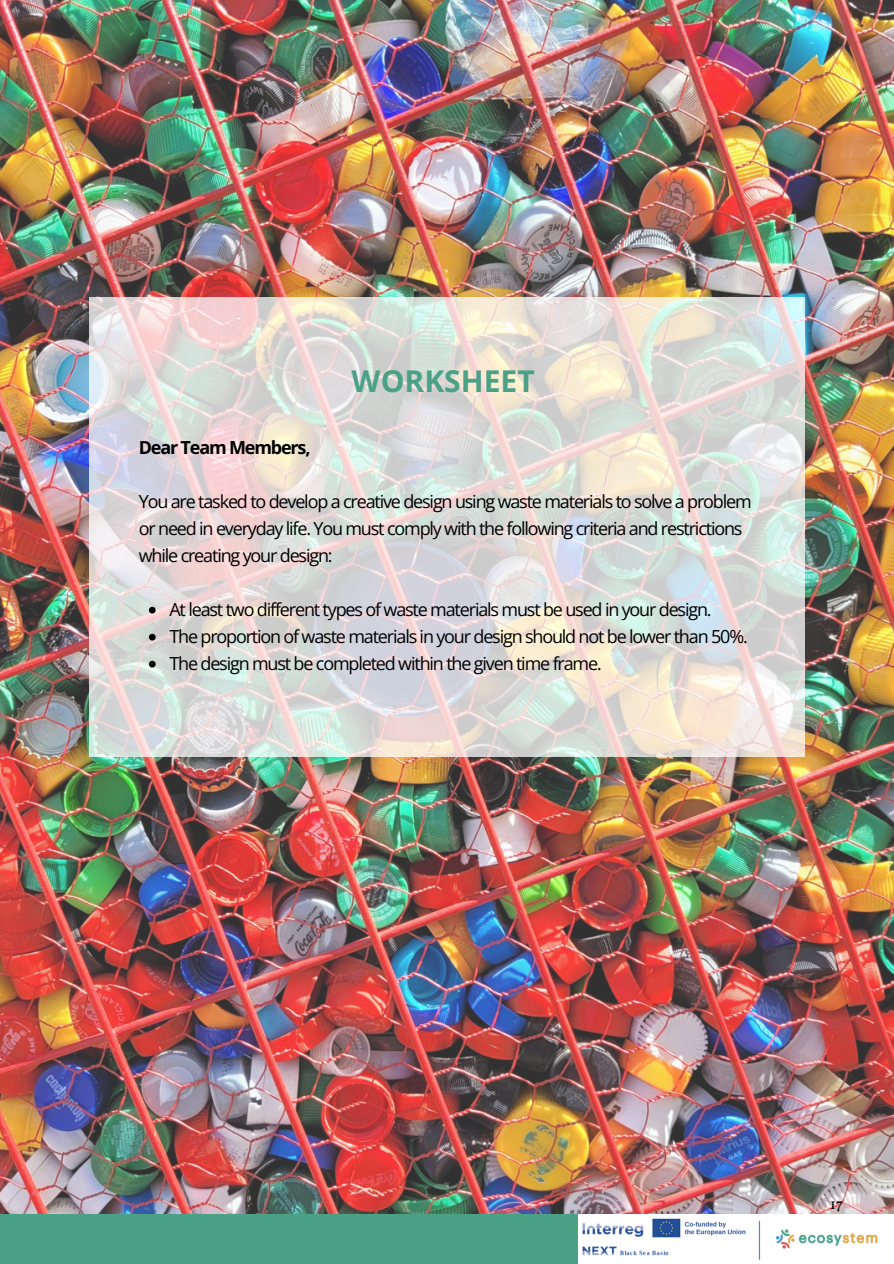
<style>
.page{position:relative;width:894px;height:1264px;background:#fff}
.page>*{position:absolute;margin:0;border:0;box-sizing:border-box;transform-origin:0 0}
.t1{font:700 30px "Open Sans";color:#4aa186}
.t2{font:18px/27px "Open Sans";letter-spacing:-.065em;color:#000}
.t3{font:700 18px "Open Sans";letter-spacing:-.065em;color:#000}
.t4{font:15px "Vollkorn";color:#000}
</style>
<div class="page">
<img style="left:0;top:0;width:893px;height:1214px">
<svg style="left:89px;top:297px;width:715px;height:459px;background:#e0ddd9"></svg>
<svg style="left:149px;top:606px;width:7px;height:7px"></svg>
<svg style="left:149px;top:633px;width:7px;height:7px"></svg>
<svg style="left:149px;top:660px;width:7px;height:7px"></svg>
<img style="left:577px;top:1212px;width:316px;height:51px">
<div style="left:0;top:1214px;width:577px;height:49px;background:#4aa186"></div>
<p class="t1" style="left:351px;top:360px;width:184px">WORKSHEET</p>
<h1 class="t3" style="left:139px;top:434px;width:173px">Dear Team Members,</h1>
<h2 class="t2" style="left:139px;top:487px;width:614px">You are tasked to develop a creative design using waste materials to solve a problem or need in everyday life. You must comply with the following criteria and restrictions while creating your design:</h2>
<h3 class="t2" style="left:169px;top:595px;width:543px">At least two different types of waste materials must be used in your design.</h3>
<p class="t2" style="left:169px;top:622px;width:579px">The proportion ofwaste materials in your design should not be lower than 50%.</p>
<p class="t2" style="left:169px;top:649px;width:433px">The design must be completed within the given time frame.</p>
<p class="t4" style="left:829px;top:1194px;width:15px">17</p>
</div>
